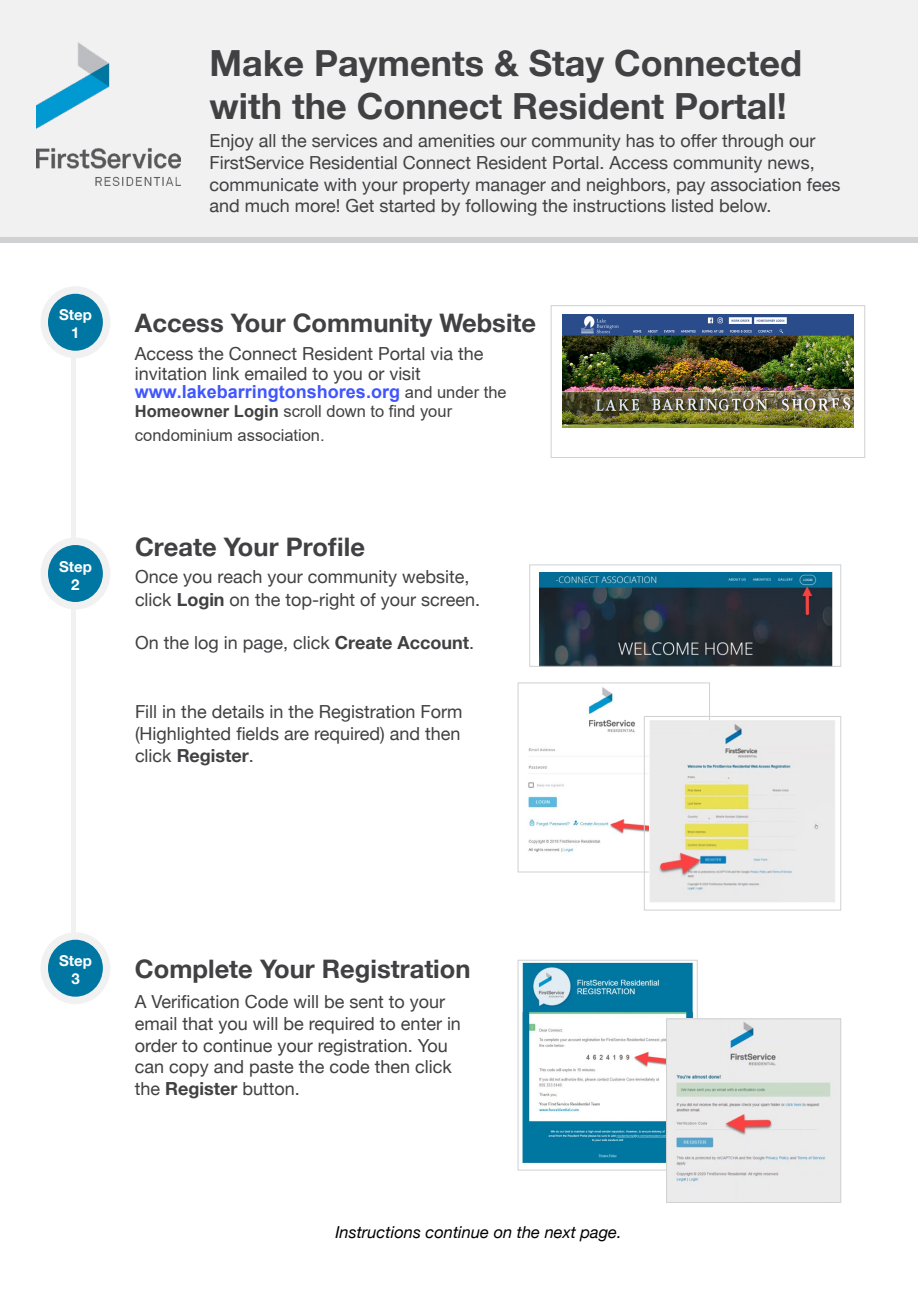
<style>
.page{position:relative;width:918px;height:1296px;background:#fff}
.page>*{position:absolute;margin:0;border:0;box-sizing:border-box;transform-origin:0 0}
.t1{font:700 36px/43.2px "Helvetica Neue";color:#414042}
.t2{font:700 25.5px "Helvetica Neue";color:#414042}
.t3{font:18px/21.6px "Helvetica Neue";color:#414042}
.t4{font:700 18px "Arial";color:#4055ff}
.t5{font:16.5px/23.9px "Arial";color:#414042}
.t6{font:italic 16.5px "Helvetica Neue";color:#000}
.t7{font:700 15px/18px "Helvetica Neue";color:#fff;text-align:center}
.s1{font-weight:400;font-size:16.5px;color:#414042}
.s2{font-weight:700}
</style>
<div class="page">
<hr style="left:71px;top:323px;width:4px;height:625px;background:#f1f1f2">
<div style="left:0;top:0;width:918px;height:243px;background:#f1f1f2"></div>
<img style="left:36px;top:42px;width:144px;height:144px">
<div style="left:44px;top:290px;width:63px;height:64px;background:#0077a2;border-radius:50%"></div>
<div style="left:41px;top:286px;width:69px;height:72px;border:8px solid #f1f1f2;border-radius:50%"></div>
<div style="left:44px;top:541px;width:63px;height:65px;background:#0077a2;border-radius:50%"></div>
<div style="left:41px;top:538px;width:69px;height:71px;border:8px solid #f1f1f2;border-radius:50%"></div>
<div style="left:44px;top:936px;width:63px;height:64px;background:#0077a2;border-radius:50%"></div>
<div style="left:41px;top:932px;width:69px;height:72px;border:8px solid #f1f1f2;border-radius:50%"></div>
<div style="left:551px;top:305px;width:314px;height:153px;border:1px solid #cfd1d2"></div>
<img style="left:539px;top:572px;width:293px;height:93px">
<div style="left:529px;top:565px;width:312px;height:102px;border:1px solid #cfd1d2"></div>
<img style="left:522px;top:962px;width:172px;height:201px">
<div style="left:518px;top:960px;width:180px;height:210px;border:1px solid #cfd1d2"></div>
<img style="left:528px;top:687px;width:180px;height:166px">
<div style="left:518px;top:683px;width:192px;height:189px;border:1px solid #cfd1d2"></div>
<img style="left:649px;top:721px;width:186px;height:181px">
<div style="left:644px;top:716px;width:197px;height:194px;border:1px solid #cfd1d2"></div>
<img style="left:668px;top:1020px;width:171px;height:181px">
<div style="left:666px;top:1018px;width:175px;height:185px;border:1px solid #cfd1d2"></div>
<img style="left:562px;top:315px;width:291px;height:112px">
<p class="t7" style="left:59px;top:306px;width:34px">Step<br>1</p>
<p class="t7" style="left:59px;top:558px;width:34px">Step<br>2</p>
<h1 class="t1" style="left:210px;top:42px;width:594px">Make Payments &amp; Stay Connected with the Connect Resident Portal!</h1>
<p class="t3" style="left:210px;top:131px;width:633px">Enjoy all the services and amenities our community has to offer through our FirstService Residential Connect Resident Portal. Access community news, communicate with your property manager and neighbors, pay association fees and much more! Get started by following the instructions listed below.</p>
<h2 class="t2" style="left:135px;top:303px;width:403px">Access Your Community Website</h2>
<p class="t3" style="left:135px;top:344px;width:350px;line-height:20.5px">Access the Connect Resident Portal via the invitation link emailed to you or visit</p>
<p class="t4" style="left:135px;top:379px;width:373px">www.lakebarringtonshores.org <span class="s1">and under the</span></p>
<p class="t5" style="left:135px;top:400px;width:319px"><span class="s2">Homeowner Login</span> scroll down to find your condominium association.</p>
<h2 class="t2" style="left:135px;top:527px;width:232px">Create Your Profile</h2>
<p class="t3" style="left:135px;top:567px;width:347px;line-height:22.5px">Once you reach your community website, click <span class="s2">Login</span> on the top-right of your screen.</p>
<p class="t3" style="left:135px;top:633px;width:341px">On the log in page, click <span class="s2">Create Account</span>.</p>
<p class="t3" style="left:135px;top:702px;width:329px;text-align:justify">Fill in the details in the Registration Form (Highlighted fields are required) and then click <span class="s2">Register</span>.</p>
<p class="t7" style="left:59px;top:952px;width:34px">Step<br>3</p>
<h2 class="t2" style="left:135px;top:949px;width:337px">Complete Your Registration</h2>
<p class="t3" style="left:135px;top:992px;width:328px">A Verification Code will be sent to your email that you will be required to enter in order to continue your registration. You can copy and paste the code then click the <span class="s2">Register</span> button.</p>
<p class="t6" style="left:335px;top:1221px;width:288px">Instructions continue on the next page.</p>
</div>
